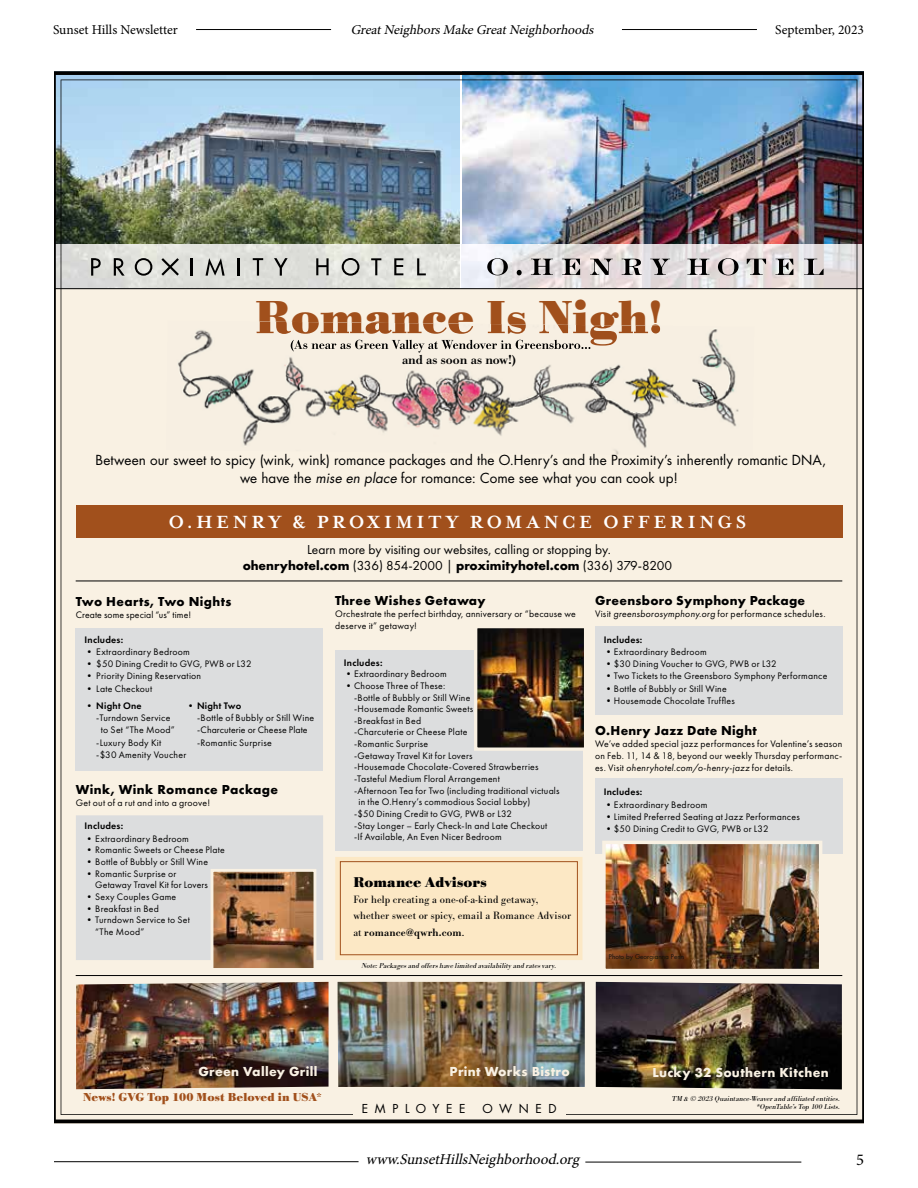
<style>
.page{position:relative;width:918px;height:1188px;background:#fff}
.page>*{position:absolute;margin:0;border:0;box-sizing:border-box;transform-origin:0 0}
.t1{font:700 48px "Bodoni URW";color:#a1501c}
.t2{font:700 20.25px "Mrs Eaves OT";letter-spacing:.18em;color:#fff}
.t3{font:16.5px "Minion Pro";color:#000}
.t4{font:italic 15px "Minion Pro";color:#000}
.t5{font:700 14.7px "Bodoni URW";letter-spacing:.01em;color:#000}
.t6{font:13.5px/18px "Futura";letter-spacing:.005em;color:#000;text-align:center}
.t7{font:13.5px/15.5px "Futura PT";color:#000;text-align:center}
.t8{font:700 13.5px "Futura PT";letter-spacing:.02em;color:#000}
.t9{font:italic 13.5px "Minion Pro";color:#000}
.t10{font:13.5px "Minion Pro";color:#000}
.t11{font:500 13.5px "Bodoni URW";color:#000}
.t12{font:700 12px "Futura";letter-spacing:.025em;color:#f9f1e3}
.t13{font:700 12px "Bodoni URW";letter-spacing:.005em;color:#a1501c}
.t14{font:12px "Futura";letter-spacing:.545em;color:#000}
.t15{font:11.1px/16.2px "Bodoni URW";letter-spacing:.01em;color:#000}
.t16{font:9.75px/12.3px "Futura PT";letter-spacing:.025em;color:#000}
.t17{font:600 9.75px "Futura PT";letter-spacing:.02em;color:#000}
.t18{font:italic 7.5px/8.4px "Bodoni URW";letter-spacing:.01em;color:#000;text-align:right}
.t19{font:6.45px "Futura";color:#15110d}
.s1{font-style:italic}
.s2{font-weight:700}
.s3{font-weight:400}
.s4{font-weight:500}
</style>
<div class="page">
<hr style="left:54px;top:1161px;width:305px;height:1px;background:#000">
<hr style="left:585px;top:1162px;width:216px;height:1px;background:#000">
<hr style="left:196px;top:29px;width:135px;height:1px;background:#000">
<hr style="left:622px;top:29px;width:135px;height:1px;background:#000">
<img style="left:54px;top:71px;width:810px;height:1052px">
<hr style="left:54px;top:288px;width:810px;height:1px;background:#000">
<div style="left:76px;top:628px;width:247px;height:142px;background:#dcddde"></div>
<div style="left:76px;top:815px;width:247px;height:145px;background:#dcddde"></div>
<div style="left:76px;top:505px;width:766px;height:32px;background:#a1501c"></div>
<hr style="left:76px;top:581px;width:766px;height:1px;background:#000">
<hr style="left:76px;top:975px;width:766px;height:1px;background:#000">
<img style="left:215px;top:873px;width:97px;height:94px">
<div style="left:211px;top:869px;width:105px;height:102px;border:3px solid #f9f1e3"></div>
<div style="left:336px;top:650px;width:247px;height:201px;background:#dcddde"></div>
<div style="left:335px;top:857px;width:247px;height:103px;background:#fce8c5"></div>
<div style="left:340px;top:861px;width:238px;height:94px;border:1px solid #a1501c"></div>
<div style="left:595px;top:779px;width:247px;height:75px;background:#dcddde"></div>
<div style="left:595px;top:626px;width:247px;height:89px;background:#dcddde"></div>
<img style="left:606px;top:845px;width:212px;height:123px">
<div style="left:602px;top:841px;width:220px;height:131px;border:3px solid #f9f1e3"></div>
<img style="left:478px;top:629px;width:105px;height:118px">
<div style="left:474px;top:625px;width:113px;height:126px;border:3px solid #f9f1e3"></div>
<div style="left:353px;top:1108px;width:212px;height:9px;background:#f9f1e3"></div>
<img style="left:338px;top:982px;width:247px;height:105px">
<img style="left:76px;top:982px;width:253px;height:107px">
<img style="left:596px;top:982px;width:246px;height:107px">
<h3 class="t10" style="left:53px;top:20px;width:126px">Sunset Hills Newsletter</h3>
<h3 class="t9" style="left:351px;top:21px;width:248px">GreatNeighborsMakeGreatNeighborhoods</h3>
<h3 class="t10" style="left:775px;top:21px;width:90px">September, 2023</h3>
<h1 class="t1" style="left:255px;top:289px;width:410px">Romance Is Nigh!</h1>
<h3 class="t11" style="left:402px;top:351px;width:115px">and as soon as now!)</h3>
<h3 class="t6" style="left:96px;top:450px;width:732px">Between our sweet to spicy (wink, wink) romance packages and the O.Henry’s and the Proximity’s inherently romantic DNA, we have the <span class="s1">mise en place</span> for romance: Come see what you can cook up!</h3>
<h2 class="t2" style="left:168px;top:510px;width:579px">O.HENRY &amp; PROXIMITY ROMANCE OFFERINGS</h2>
<h3 class="t8" style="left:76px;top:593px;width:157px">Two Hearts, Two Nights</h3>
<p class="t16" style="left:76px;top:609px;width:117px">Create some special “us” time!</p>
<h3 class="t7" style="left:243px;top:542px;width:431px">Learn more by visiting our websites, calling or stopping by.<br><span class="s2">ohenryhotel.com</span> (336) 854-2000 | <span class="s2">proximityhotel.com</span> (336) 379-8200</h3>
<h3 class="t8" style="left:335px;top:592px;width:152px">Three Wishes Getaway</h3>
<p class="t16" style="left:335px;top:608px;width:242px">Orchestrate the perfect birthday, anniversary or “because we deserve it” getaway!</p>
<h3 class="t8" style="left:595px;top:592px;width:212px">Greensboro Symphony Package</h3>
<p class="t16" style="left:595px;top:608px;width:232px">Visit <span class="s1">greensborosymphony.org</span> for performance schedules.</p>
<p class="t17" style="left:85px;top:633px;width:40px">Includes:</p>
<p class="t16" style="left:85px;top:645px;width:107px">• Extraordinary Bedroom</p>
<p class="t16" style="left:85px;top:658px;width:169px">• $50 Dining Credit to GVG, PWB or L32</p>
<p class="t16" style="left:85px;top:670px;width:118px">• Priority Dining Reservation</p>
<p class="t16" style="left:85px;top:682px;width:69px">• Late Checkout</p>
<p class="t17" style="left:85px;top:699px;width:59px"><span class="s3">•</span> Night One</p>
<p class="t17" style="left:186px;top:699px;width:57px"><span class="s3">•</span> Night Two</p>
<p class="t16" style="left:96px;top:712px;width:76px">-Turndown Service</p>
<p class="t16" style="left:197px;top:712px;width:119px">-Bottle of Bubbly or Still Wine</p>
<p class="t16" style="left:101px;top:724px;width:76px">to Set “The Mood”</p>
<p class="t16" style="left:197px;top:724px;width:112px">-Charcuterie or Cheese Plate</p>
<p class="t16" style="left:96px;top:736px;width:67px">-Luxury Body Kit</p>
<p class="t16" style="left:197px;top:736px;width:76px">-Romantic Surprise</p>
<p class="t16" style="left:96px;top:748px;width:92px">-$30 Amenity Voucher</p>
<h3 class="t8" style="left:76px;top:781px;width:204px">Wink, Wink Romance Package</h3>
<p class="t16" style="left:76px;top:797px;width:136px">Get out of a rut and into a groove!</p>
<p class="t17" style="left:85px;top:820px;width:40px">Includes:</p>
<p class="t16" style="left:85px;top:832px;width:106px">• Extraordinary Bedroom</p>
<p class="t16" style="left:85px;top:844px;width:142px">• Romantic Sweets or Cheese Plate</p>
<p class="t16" style="left:85px;top:855px;width:125px">• Bottle of Bubbly or Still Wine</p>
<p class="t16" style="left:95px;top:867px;width:114px;line-height:11.7px;text-indent:-11px">• Romantic Surprise or<br>Getaway Travel Kit for Lovers</p>
<p class="t16" style="left:85px;top:890px;width:93px">• Sexy Couples Game</p>
<p class="t16" style="left:85px;top:902px;width:76px">• Breakfast in Bed</p>
<p class="t16" style="left:95px;top:914px;width:96px;line-height:11.7px;text-indent:-11px">• Turndown Service to Set “The Mood”</p>
<p class="t17" style="left:344px;top:656px;width:40px">Includes:</p>
<p class="t16" style="left:344px;top:668px;width:104px">• Extraordinary Bedroom</p>
<p class="t16" style="left:344px;top:679px;width:103px">• Choose Three of These:</p>
<p class="t16" style="left:354px;top:691px;width:118px">-Bottle of Bubbly or Still Wine</p>
<p class="t16" style="left:354px;top:703px;width:121px">-Housemade Romantic Sweets</p>
<p class="t16" style="left:354px;top:714px;width:69px">-Breakfast in Bed</p>
<p class="t16" style="left:354px;top:726px;width:115px">-Charcuterie or Cheese Plate</p>
<p class="t16" style="left:354px;top:738px;width:76px">-Romantic Surprise</p>
<p class="t16" style="left:354px;top:749px;width:120px">-Getaway Travel Kit for Lovers</p>
<p class="t16" style="left:354px;top:761px;width:186px">-Housemade Chocolate-Covered Strawberries</p>
<p class="t16" style="left:354px;top:773px;width:147px">-Tasteful Medium Floral Arrangement</p>
<p class="t16" style="left:354px;top:784px;width:207px">-Afternoon Tea for Two (including traditional victuals</p>
<p class="t16" style="left:359px;top:796px;width:173px">in the O.Henry’s commodious Social Lobby)</p>
<p class="t16" style="left:354px;top:808px;width:159px">-$50 Dining Credit to GVG, PWB or L32</p>
<p class="t16" style="left:354px;top:819px;width:195px">-Stay Longer – Early Check-In and Late Checkout</p>
<p class="t16" style="left:354px;top:831px;width:149px">-If Available, An Even Nicer Bedroom</p>
<h3 class="t5" style="left:353px;top:874px;width:135px">Romance Advisors</h3>
<p class="t15" style="left:353px;top:892px;width:219px">For help creating a one-of-a-kind getaway, whether sweet or spicy, email a Romance Advisor at <span class="s4">romance@qwrh.com</span>.</p>
<p class="t18" style="left:362px;top:962px;width:196px">Note: Packages and offers have limited availability and rates vary.</p>
<p class="t17" style="left:604px;top:633px;width:40px">Includes:</p>
<p class="t16" style="left:604px;top:645px;width:104px">• Extraordinary Bedroom</p>
<p class="t16" style="left:604px;top:658px;width:175px">• $30 Dining Voucher to GVG, PWB or L32</p>
<p class="t16" style="left:604px;top:670px;width:225px">• Two Tickets to the Greensboro Symphony Performance</p>
<p class="t16" style="left:604px;top:682px;width:124px">• Bottle of Bubbly or Still Wine</p>
<p class="t16" style="left:604px;top:695px;width:133px">• Housemade Chocolate Truffles</p>
<h3 class="t8" style="left:595px;top:721px;width:163px">O.Henry Jazz Date Night</h3>
<p class="t16" style="left:595px;top:737px;width:249px;text-align:justify">We’ve added special jazz performances for Valentine’s season on Feb. 11, 14 &amp; 18, beyond our weekly Thursday performanc&shy;es. Visit <span class="s1">ohenryhotel.com/o-henry-jazz</span> for details.</p>
<p class="t17" style="left:604px;top:786px;width:40px">Includes:</p>
<p class="t16" style="left:604px;top:798px;width:105px">• Extraordinary Bedroom</p>
<p class="t16" style="left:604px;top:810px;width:198px">• Limited Preferred Seating at Jazz Performances</p>
<p class="t16" style="left:604px;top:823px;width:166px">• $50 Dining Credit to GVG, PWB or L32</p>
<p class="t19" style="left:609px;top:952px;width:77px">Photo by Georgianna Penn</p>
<p class="t12" style="left:198px;top:1063px;width:120px">Green Valley Grill</p>
<p class="t12" style="left:450px;top:1063px;width:122px">Print Works Bistro</p>
<p class="t12" style="left:652px;top:1063px;width:178px">Lucky 32 Southern Kitchen</p>
<p class="t13" style="left:83px;top:1090px;width:240px">News! GVG Top 100 Most Beloved in USA*</p>
<p class="t14" style="left:362px;top:1101px;width:105px">EMPLOYEE</p>
<p class="t14" style="left:482px;top:1101px;width:76px">OWNED</p>
<p class="t18" style="left:672px;top:1094px;width:170px">TM &amp; © 2023 Quaintance-Weaver and affiliated entities. *OpenTable’s Top 100 Lists.</p>
<h3 class="t4" style="left:366px;top:1150px;width:219px">www.SunsetHillsNeighborhood.org</h3>
<h3 class="t3" style="left:856px;top:1149px;width:9px">5</h3>
</div>
